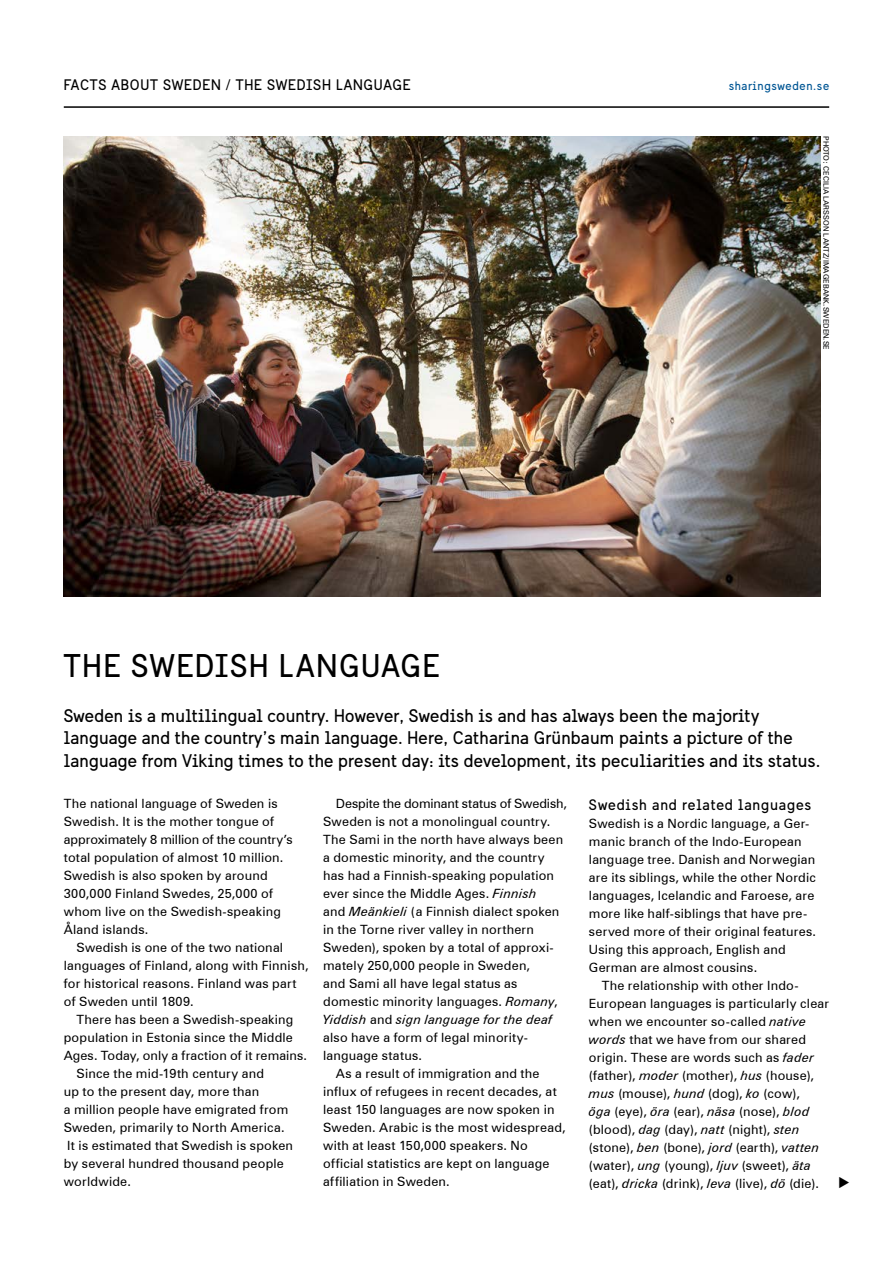
<style>
.page{position:relative;width:893px;height:1263px;background:#fff}
.page>*{position:absolute;margin:0;border:0;box-sizing:border-box;transform-origin:0 0}
.t1{font:32.25px "Sweden Sans";letter-spacing:.05em;color:#000}
.t2{font:18px/22.5px "Sweden Sans";letter-spacing:.01em;color:#000}
.t3{font:15px "Sweden Sans";letter-spacing:.05em;color:#000}
.t4{font:12.75px/18px "Zurich BT";letter-spacing:.015em;color:#000}
.t5{font:12.75px "Zurich BT";letter-spacing:-.01em;color:#000}
.t6{font:italic 12.75px "Zurich BT";letter-spacing:.01em;color:#000}
.t7{font:12px "Sweden Sans";letter-spacing:.05em;color:#005694}
.t8{font:7.5px "Zurich BT";color:#000}
.s1{font-style:italic}
.s2{font-style:normal}
</style>
<div class="page">
<hr style="left:64px;top:106px;width:765px;height:2px;background:#000">
<img style="left:64px;top:136px;width:757px;height:460px">
<p class="t3" style="left:64px;top:76px;width:348px">FACTS ABOUT SWEDEN / THE SWEDISH LANGUAGE</p>
<p class="t7" style="left:729px;top:78px;width:102px">sharingsweden.se</p>
<p class="t8" style="left:831px;top:136px;width:215px;rotate:90deg">PHOTO: CECILIA LARSSON LANTZ/IMAGEBANK.SWEDEN.SE</p>
<h1 class="t1" style="left:64px;top:646px;width:377px">THE SWEDISH LANGUAGE</h1>
<p class="t2" style="left:64px;top:704px;width:758px">Sweden is a multilingual country. However, Swedish is and has always been the majority language and the country’s main language. Here, Catharina Grünbaum paints a picture of the language from Viking times to the present day: its development, its peculiarities and its status.</p>
<p class="t4" style="left:64px;top:794px;width:230px">The national language of Sweden is Swedish. It is the mother tongue of approximately 8 million of the country’s total population of almost 10 million.<br>Swedish is also spoken by around 300,000 Finland Swedes, 25,000 of whom live on the Swedish-speaking Åland islands.</p>
<p class="t4" style="left:64px;top:938px;width:246px;text-indent:13px">Swedish is one of the two national languages of Finland, along with Finnish, for historical reasons. Finland was part of Sweden until 1809.</p>
<p class="t4" style="left:77px;top:1010px;width:218px">There has been a Swedish-speaking</p>
<p class="t4" style="left:64px;top:1028px;width:231px">population in Estonia since the Middle</p>
<p class="t4" style="left:64px;top:1046px;width:245px">Ages. Today, only a fraction of it remains.</p>
<p class="t4" style="left:77px;top:1064px;width:189px">Since the mid-19th century and</p>
<p class="t4" style="left:64px;top:1082px;width:197px">up to the present day, more than</p>
<p class="t4" style="left:64px;top:1100px;width:226px">a million people have emigrated from</p>
<p class="t4" style="left:64px;top:1118px;width:222px">Sweden, primarily to North America.</p>
<p class="t4" style="left:67px;top:1136px;width:227px">It is estimated that Swedish is spoken</p>
<p class="t4" style="left:64px;top:1154px;width:222px">by several hundred thousand people</p>
<p class="t4" style="left:64px;top:1172px;width:69px">worldwide.</p>
<p class="t5" style="left:336px;top:796px;width:233px">Despite the dominant status of Swedish,</p>
<p class="t4" style="left:323px;top:812px;width:229px">Sweden is not a monolingual country.</p>
<p class="t4" style="left:323px;top:830px;width:242px">The Sami in the north have always been</p>
<p class="t4" style="left:323px;top:848px;width:223px">a domestic minority, and the country</p>
<p class="t4" style="left:323px;top:866px;width:232px">has had a Finnish-speaking population</p>
<p class="t4" style="left:323px;top:884px;width:215px">ever since the Middle Ages. <span class="s1">Finnish</span></p>
<p class="t4" style="left:323px;top:902px;width:238px">and <span class="s1">Meänkieli</span> (a Finnish dialect spoken</p>
<p class="t4" style="left:323px;top:920px;width:212px">in the Torne river valley in northern</p>
<p class="t4" style="left:323px;top:938px;width:232px">Sweden), spoken by a total of approxi-</p>
<p class="t4" style="left:323px;top:956px;width:208px">mately 250,000 people in Sweden,</p>
<p class="t4" style="left:323px;top:974px;width:196px">and Sami all have legal status as</p>
<p class="t4" style="left:323px;top:992px;width:236px">domestic minority languages. <span class="s1">Romany</span>,</p>
<p class="t6" style="left:323px;top:1012px;width:231px">Yiddish <span class="s2">and</span> sign language for the deaf</p>
<p class="t4" style="left:323px;top:1028px;width:207px">also have a form of legal minority-</p>
<p class="t4" style="left:323px;top:1046px;width:100px">language status.</p>
<p class="t4" style="left:336px;top:1064px;width:205px">As a result of immigration and the</p>
<p class="t4" style="left:323px;top:1082px;width:235px">influx of refugees in recent decades, at</p>
<p class="t4" style="left:323px;top:1100px;width:233px">least 150 languages are now spoken in</p>
<p class="t4" style="left:323px;top:1118px;width:244px">Sweden. Arabic is the most widespread,</p>
<p class="t4" style="left:323px;top:1136px;width:206px">with at least 150,000 speakers. No</p>
<p class="t4" style="left:323px;top:1154px;width:228px">official statistics are kept on language</p>
<p class="t4" style="left:323px;top:1172px;width:128px">affiliation in Sweden.</p>
<p class="t3" style="left:589px;top:795px;width:224px">Swedish and related languages</p>
<p class="t4" style="left:589px;top:814px;width:229px">Swedish is a Nordic language, a Ger&shy;manic branch of the Indo-European language tree. Danish and Norwegian are its siblings, while the other Nordic languages, Icelandic and Faroese, are more like half-siblings that have pre&shy;served more of their original features.<br>Using this approach, English and German are almost cousins.</p>
<p class="t4" style="left:589px;top:976px;width:242px;text-indent:13px">The relationship with other Indo-European languages is particularly clear when we encounter so-called <span class="s1">native words</span> that we have from our shared origin. These are words such as <span class="s1">fader </span>(father), <span class="s1">moder</span> (mother), <span class="s1">hus</span> (house), <span class="s1">mus</span> (mouse), <span class="s1">hund</span> (dog), <span class="s1">ko</span> (cow),<br><span class="s1">öga</span> (eye), <span class="s1">öra</span> (ear), <span class="s1">näsa</span> (nose), <span class="s1">blod </span>(blood), <span class="s1">dag</span> (day), <span class="s1">natt</span> (night), <span class="s1">sten </span>(stone), <span class="s1">ben</span> (bone), <span class="s1">jord</span> (earth), <span class="s1">vatten </span>(water), <span class="s1">ung</span> (young), <span class="s1">ljuv</span> (sweet), <span class="s1">äta </span>(eat), <span class="s1">dricka</span> (drink), <span class="s1">leva</span> (live), <span class="s1">dö</span> (die).</p>
</div>
